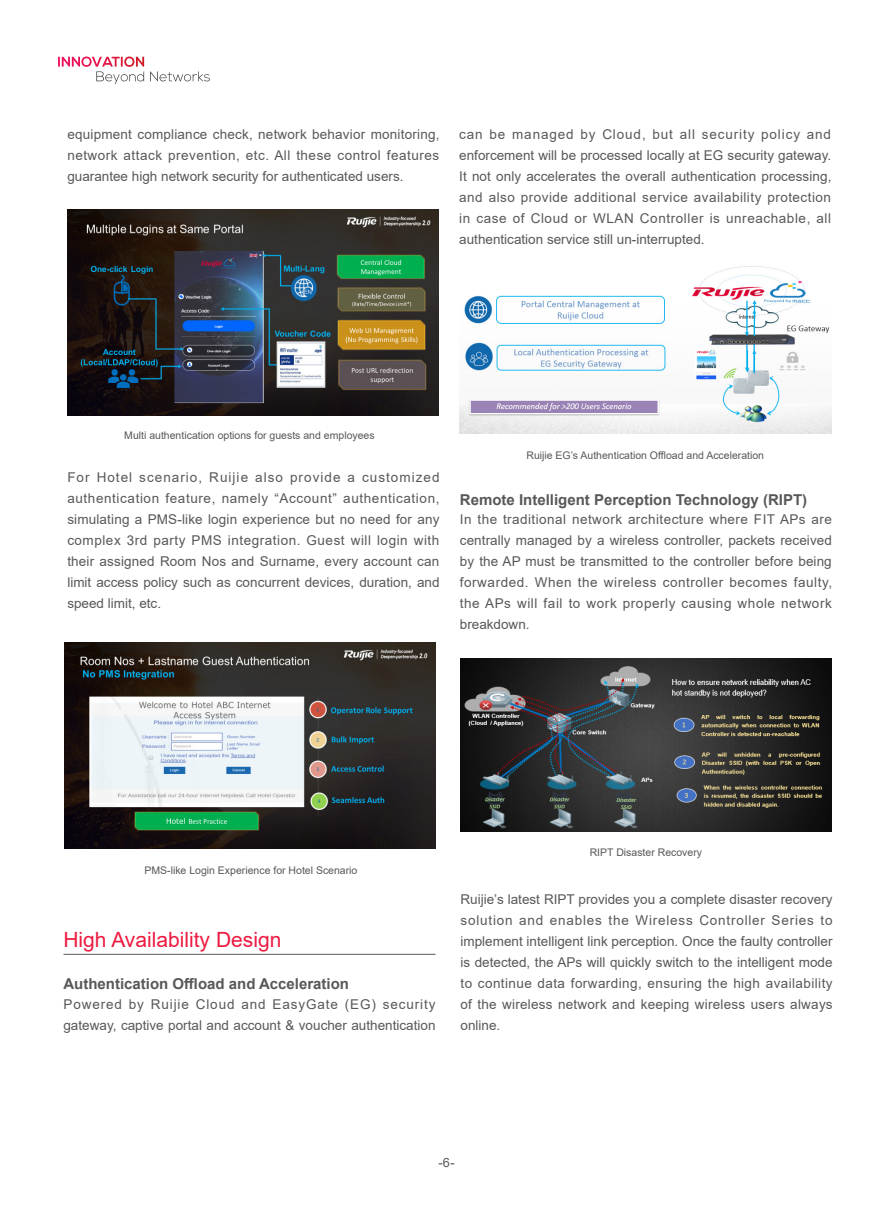
<style>
.page{position:relative;width:893px;height:1212px;background:#fff}
.page>*{position:absolute;margin:0;border:0;box-sizing:border-box;transform-origin:0 0}
.正文{font:21px "Arial";color:#ed1a40}
.正文-2{font:700 15px "Arial";color:#57585a}
.正文-3{font:13.5px/21px "Arial";color:#57585a;text-align:justify}
.t1{font:12.75px "Arial";color:#57585a}
.t2{font:10.5px "Arial";color:#57585a}
</style>
<div class="page">
<svg style="left:58px;top:57px;width:86px;height:27px"></svg>
<svg style="left:150px;top:71px;width:60px;height:10px"></svg>
<img style="left:64px;top:642px;width:372px;height:206px">
<img style="left:67px;top:209px;width:372px;height:207px">
<hr style="left:63px;top:954px;width:373px;height:1px;background:#57585a">
<img style="left:460px;top:266px;width:371px;height:167px">
<img style="left:460px;top:658px;width:372px;height:173px">
<p class="正文-3" style="left:67px;top:124px;width:374px">equipment compliance check, network behavior monitoring, network attack prevention, etc. All these control features guarantee high network security for authenticated users.</p>
<p class="正文-3" style="left:459px;top:124px;width:374px">can be managed by Cloud, but all security policy and enforcement will be processed locally at EG security gateway.<br>It not only accelerates the overall authentication processing, and also provide additional service availability protection in case of Cloud or WLAN Controller is unreachable, all authentication service still un-interrupted.</p>
<p class="t2" style="left:124px;top:428px;width:252px">Multi authentication options for guests and employees</p>
<p class="正文-3" style="left:67px;top:466px;width:374px">For Hotel scenario, Ruijie also provide a customized authentication feature, namely “Account” authentication, simulating a PMS-like login experience but no need for any complex 3rd party PMS integration. Guest will login with their assigned Room Nos and Surname, every account can limit access policy such as concurrent devices, duration, and speed limit, etc.</p>
<p class="t2" style="left:526px;top:448px;width:239px">Ruijie EG’s Authentication Offload and Acceleration</p>
<p class="正文-2" style="left:460px;top:489px;width:349px">Remote Intelligent Perception Technology (RIPT)</p>
<p class="正文-3" style="left:460px;top:509px;width:374px">In the traditional network architecture where FIT APs are centrally managed by a wireless controller, packets received by the AP must be transmitted to the controller before being forwarded. When the wireless controller becomes faulty, the APs will fail to work properly causing whole network breakdown.</p>
<p class="t2" style="left:144px;top:863px;width:214px">PMS-like Login Experience for Hotel Scenario</p>
<p class="正文" style="left:63px;top:925px;width:219px">High Availability Design</p>
<p class="正文-2" style="left:63px;top:973px;width:287px">Authentication Offload and Acceleration</p>
<p class="正文-3" style="left:63px;top:994px;width:374px">Powered by Ruijie Cloud and EasyGate (EG) security gateway, captive portal and account &amp; voucher authentication</p>
<p class="t2" style="left:590px;top:845px;width:114px">RIPT Disaster Recovery</p>
<p class="正文-3" style="left:460px;top:889px;width:374px">Ruijie’s latest RIPT provides you a complete disaster recovery solution and enables the Wireless Controller Series to implement intelligent link perception. Once the faulty controller is detected, the APs will quickly switch to the intelligent mode to continue data forwarding, ensuring the high availability of the wireless network and keeping wireless users always online.</p>
<p class="t1" style="left:438px;top:1153px;width:18px">-6-</p>
</div>
